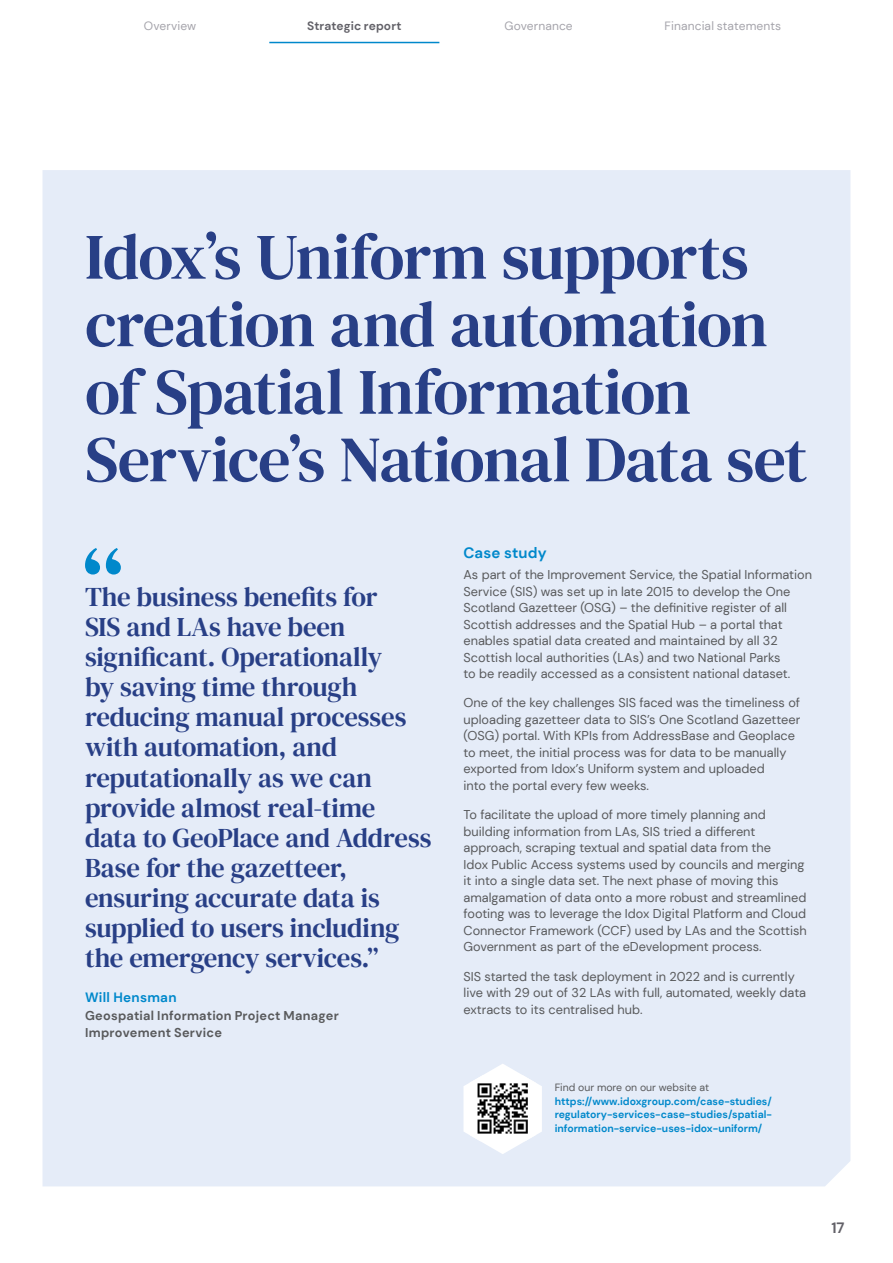
<style>
.page{position:relative;width:893px;height:1263px;background:#fff}
.page>*{position:absolute;margin:0;border:0;box-sizing:border-box;transform-origin:0 0}
.t1{font:64.5px/67.5px "DM Serif Text";letter-spacing:-.02em;color:#283f86}
.t2{font:27px/30px "DM Serif Text";letter-spacing:-.01em;color:#283f86}
.t3{font:700 15px "DM Sans";letter-spacing:.01em;color:#0088cb}
.t4{font:700 15px "DM Sans";color:#626168}
.t5{font:700 13.5px "DM Sans";letter-spacing:.02em;color:#0088cb}
.t6{font:12.75px/16.5px "DM Sans";color:#58595b}
.t7{font:700 12.75px/16.5px "DM Sans";letter-spacing:.02em;color:#58595b}
.t8{font:12px "DM Sans";letter-spacing:.01em;color:#a5a4ab}
.t9{font:700 12px "DM Sans";letter-spacing:.01em;color:#626168}
.t10{font:700 10.5px/13.5px "DM Sans";color:#0088cb;text-align:justify}
.t11{font:10.5px "DM Sans";color:#58595b}
</style>
<div class="page">
<div style="left:43px;top:170px;width:807px;height:1016px;background:#e5ecf8"></div>
<hr style="left:269px;top:42px;width:170px;height:1px;background:#0088cb">
<svg style="left:463px;top:1063px;width:79px;height:91px"></svg>
<img style="left:470px;top:1075px;width:66px;height:66px">
<svg style="left:85px;top:548px;width:36px;height:26px"></svg>
<p class="t8" style="left:144px;top:18px;width:54px">Overview</p>
<p class="t9" style="left:307px;top:18px;width:96px">Strategic report</p>
<p class="t8" style="left:504px;top:18px;width:70px">Governance</p>
<p class="t8" style="left:665px;top:18px;width:118px">Financial statements</p>
<h1 class="t1" style="left:85px;top:224px;width:724px">Idox’s Uniform supports creation and automation of Spatial Information<br>Service’s National Data set</h1>
<p class="t2" style="left:85px;top:583px;width:348px">The business benefits for<br>SIS and LAs have been significant. Operationally<br>by saving time through reducing manual processes with automation, and reputationally as we can provide almost real-time data to GeoPlace and Address<br>Base for the gazetteer, ensuring accurate data is supplied to users including the emergency services.”</p>
<p class="t5" style="left:85px;top:988px;width:93px">Will Hensman</p>
<p class="t7" style="left:85px;top:1007px;width:255px">Geospatial Information Project Manager<br>Improvement Service</p>
<p class="t3" style="left:463px;top:544px;width:85px">Case study</p>
<p class="t6" style="left:463px;top:566px;width:350px">As part of the Improvement Service, the Spatial Information Service (SIS) was set up in late 2015 to develop the One Scotland Gazetteer (OSG) – the definitive register of all Scottish addresses and the Spatial Hub – a portal that enables spatial data created and maintained by all 32<br>Scottish local authorities (LAs) and two National Parks<br>to be readily accessed as a consistent national dataset.</p>
<p class="t6" style="left:463px;top:695px;width:338px">One of the key challenges SIS faced was the timeliness of uploading gazetteer data to SIS’s One Scotland Gazetteer (OSG) portal. With KPIs from AddressBase and Geoplace to meet, the initial process was for data to be manually exported from Idox’s Uniform system and uploaded<br>into the portal every few weeks.</p>
<p class="t6" style="left:463px;top:806px;width:345px">To facilitate the upload of more timely planning and building information from LAs, SIS tried a different approach, scraping textual and spatial data from the<br>Idox Public Access systems used by councils and merging it into a single data set. The next phase of moving this amalgamation of data onto a more robust and streamlined footing was to leverage the Idox Digital Platform and Cloud Connector Framework (CCF) used by LAs and the Scottish Government as part of the eDevelopment process.</p>
<p class="t6" style="left:463px;top:968px;width:344px">SIS started the task deployment in 2022 and is currently live with 29 out of 32 LAs with full, automated, weekly data extracts to its centralised hub.</p>
<p class="t11" style="left:555px;top:1081px;width:156px">Find our more on our website at</p>
<p class="t10" style="left:555px;top:1094px;width:219px">https://www.idoxgroup.com/case-studies/ regulatory-services-case-studies/spatial&shy;information-service-uses-idox-uniform/</p>
<p class="t4" style="left:831px;top:1218px;width:15px">17</p>
</div>
